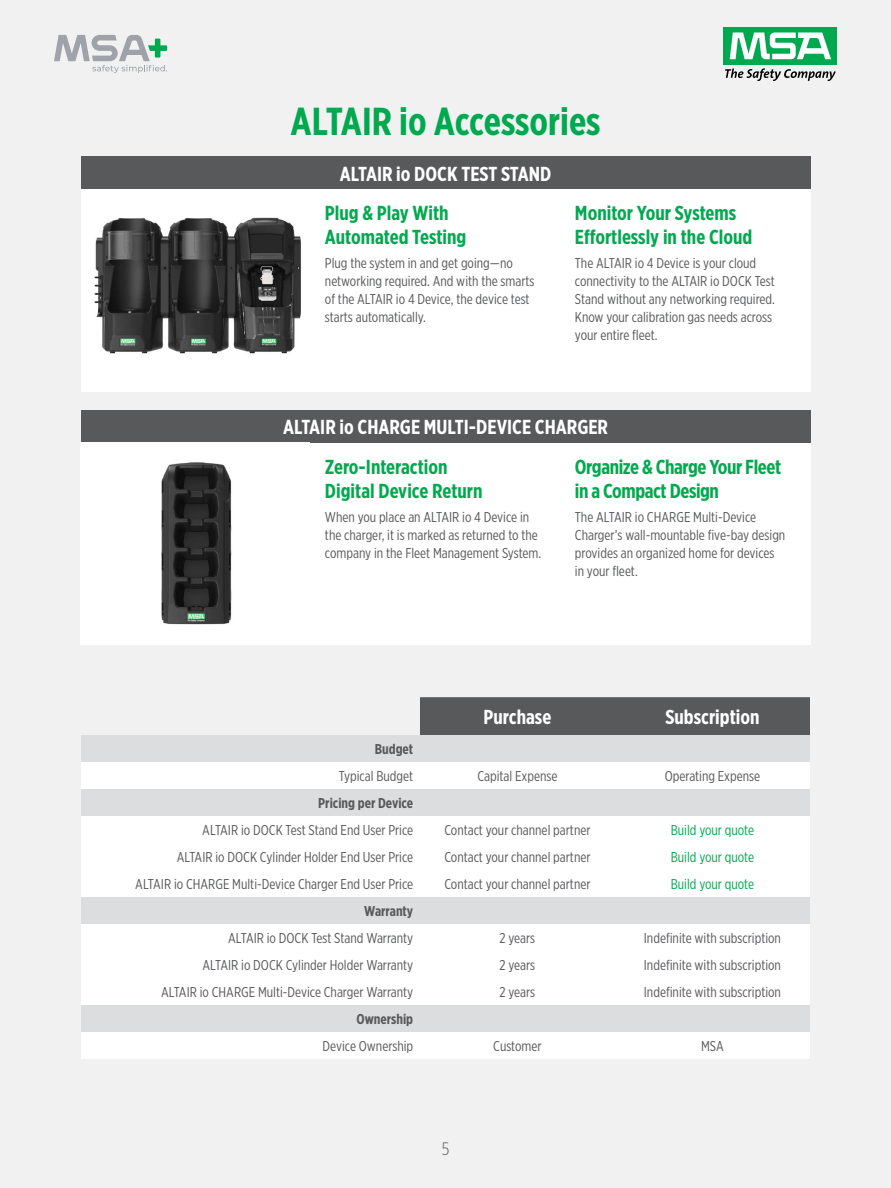
<style>
.page{position:relative;width:891px;height:1188px;background:#f1f1f2}
.page>*{position:absolute;margin:0;border:0;box-sizing:border-box;transform-origin:0 0}
.t1{font:700 39px "Gotham X Narrow";color:#00a94f}
.t2{font:700 20.25px/24px "Gotham X Narrow";color:#00a94f}
.t3{font:700 20.25px "Gotham X Narrow";color:#fff}
.t4{font:700 20.25px/24px "Gotham X Narrow";letter-spacing:-.02em;color:#00a94f}
.t5{font:300 18px "Gotham X Narrow";color:#58595b}
.t6{font:14.25px/18px "Gotham X Narrow";color:#58595b}
.t7{font:14.25px "Gotham X Narrow";color:#00a94f}
.t8{font:700 14.25px "Gotham X Narrow";color:#58595b}
</style>
<div class="page">
<div style="left:724px;top:27px;width:113px;height:38px;background:#00a94f"></div>
<svg style="left:730px;top:33px;width:101px;height:26px"></svg>
<svg style="left:725px;top:68px;width:111px;height:13px"></svg>
<div style="left:310px;top:189px;width:250px;height:202px;background:#fff"></div>
<div style="left:310px;top:443px;width:250px;height:202px;background:#fff"></div>
<div style="left:560px;top:189px;width:250px;height:202px;background:#fff"></div>
<div style="left:560px;top:443px;width:250px;height:202px;background:#fff"></div>
<div style="left:81px;top:157px;width:729px;height:32px;background:#58595b"></div>
<div style="left:81px;top:410px;width:729px;height:33px;background:#58595b"></div>
<div style="left:81px;top:189px;width:229px;height:202px;background:#fff"></div>
<img style="left:94px;top:217px;width:207px;height:137px">
<div style="left:81px;top:443px;width:229px;height:202px;background:#fff"></div>
<img style="left:161px;top:462px;width:71px;height:163px">
<div style="left:420px;top:697px;width:390px;height:38px;background:#58595b"></div>
<div style="left:81px;top:735px;width:729px;height:27px;background:#dcddde"></div>
<svg style="left:81px;top:762px;width:729px;height:297px;fill:#fff"></svg>
<svg style="left:54px;top:35px;width:113px;height:38px"></svg>
<h1 class="t1" style="left:291px;top:97px;width:312px">ALTAIR io Accessories</h1>
<h2 class="t3" style="left:340px;top:161px;width:213px">ALTAIR io DOCK TEST STAND</h2>
<h2 class="t2" style="left:325px;top:201px;width:143px">Plug &amp; Play With<br>Automated Testing</h2>
<p class="t6" style="left:325px;top:254px;width:211px">Plug the system in and get going—no networking required. And with the smarts of the ALTAIR io 4 Device, the device test starts automatically.</p>
<h2 class="t2" style="left:575px;top:201px;width:179px">Monitor Your Systems<br>Effortlessly in the Cloud</h2>
<p class="t6" style="left:575px;top:254px;width:202px">The ALTAIR io 4 Device is your cloud connectivity to the ALTAIR io DOCK Test Stand without any networking required.<br>Know your calibration gas needs across your entire fleet.</p>
<h2 class="t3" style="left:283px;top:415px;width:327px">ALTAIR io CHARGE MULTI-DEVICE CHARGER</h2>
<h2 class="t2" style="left:325px;top:455px;width:159px">Zero-Interaction<br>Digital Device Return</h2>
<p class="t6" style="left:325px;top:508px;width:218px">When you place an ALTAIR io 4 Device in the charger, it is marked as returned to the company in the Fleet Management System.</p>
<h2 class="t4" style="left:575px;top:455px;width:208px">Organize &amp; Charge Your Fleet in a Compact Design</h2>
<p class="t6" style="left:575px;top:508px;width:212px">The ALTAIR io CHARGE Multi-Device<br>Charger’s wall-mountable five-bay design provides an organized home for devices in your fleet.</p>
<h2 class="t3" style="left:484px;top:705px;width:69px">Purchase</h2>
<h2 class="t3" style="left:665px;top:705px;width:96px">Subscription</h2>
<p class="t8" style="left:375px;top:740px;width:40px">Budget</p>
<p class="t6" style="left:339px;top:767px;width:76px">Typical Budget</p>
<p class="t6" style="left:477px;top:767px;width:82px">Capital Expense</p>
<p class="t6" style="left:665px;top:767px;width:97px">Operating Expense</p>
<p class="t8" style="left:318px;top:794px;width:96px">Pricing per Device</p>
<p class="t6" style="left:202px;top:821px;width:212px">ALTAIR io DOCK Test Stand End User Price</p>
<p class="t6" style="left:444px;top:821px;width:148px">Contact your channel partner</p>
<p class="t7" style="left:671px;top:822px;width:85px">Build your quote</p>
<p class="t6" style="left:177px;top:848px;width:238px">ALTAIR io DOCK Cylinder Holder End User Price</p>
<p class="t6" style="left:444px;top:848px;width:148px">Contact your channel partner</p>
<p class="t7" style="left:671px;top:849px;width:85px">Build your quote</p>
<p class="t6" style="left:135px;top:875px;width:279px">ALTAIR io CHARGE Multi-Device Charger End User Price</p>
<p class="t6" style="left:444px;top:875px;width:148px">Contact your channel partner</p>
<p class="t7" style="left:671px;top:876px;width:85px">Build your quote</p>
<p class="t8" style="left:364px;top:902px;width:50px">Warranty</p>
<p class="t6" style="left:228px;top:929px;width:187px">ALTAIR io DOCK Test Stand Warranty</p>
<p class="t6" style="left:500px;top:929px;width:37px">2 years</p>
<p class="t6" style="left:644px;top:929px;width:139px">Indefinite with subscription</p>
<p class="t6" style="left:202px;top:956px;width:212px">ALTAIR io DOCK Cylinder Holder Warranty</p>
<p class="t6" style="left:500px;top:956px;width:37px">2 years</p>
<p class="t6" style="left:644px;top:956px;width:139px">Indefinite with subscription</p>
<p class="t6" style="left:161px;top:983px;width:254px">ALTAIR io CHARGE Multi-Device Charger Warranty</p>
<p class="t6" style="left:500px;top:983px;width:37px">2 years</p>
<p class="t6" style="left:644px;top:983px;width:139px">Indefinite with subscription</p>
<p class="t8" style="left:356px;top:1010px;width:58px">Ownership</p>
<p class="t6" style="left:323px;top:1037px;width:92px">Device Ownership</p>
<p class="t6" style="left:493px;top:1037px;width:50px">Customer</p>
<p class="t6" style="left:701px;top:1037px;width:24px">MSA</p>
<p class="t5" style="left:442px;top:1138px;width:9px">5</p>
</div>
